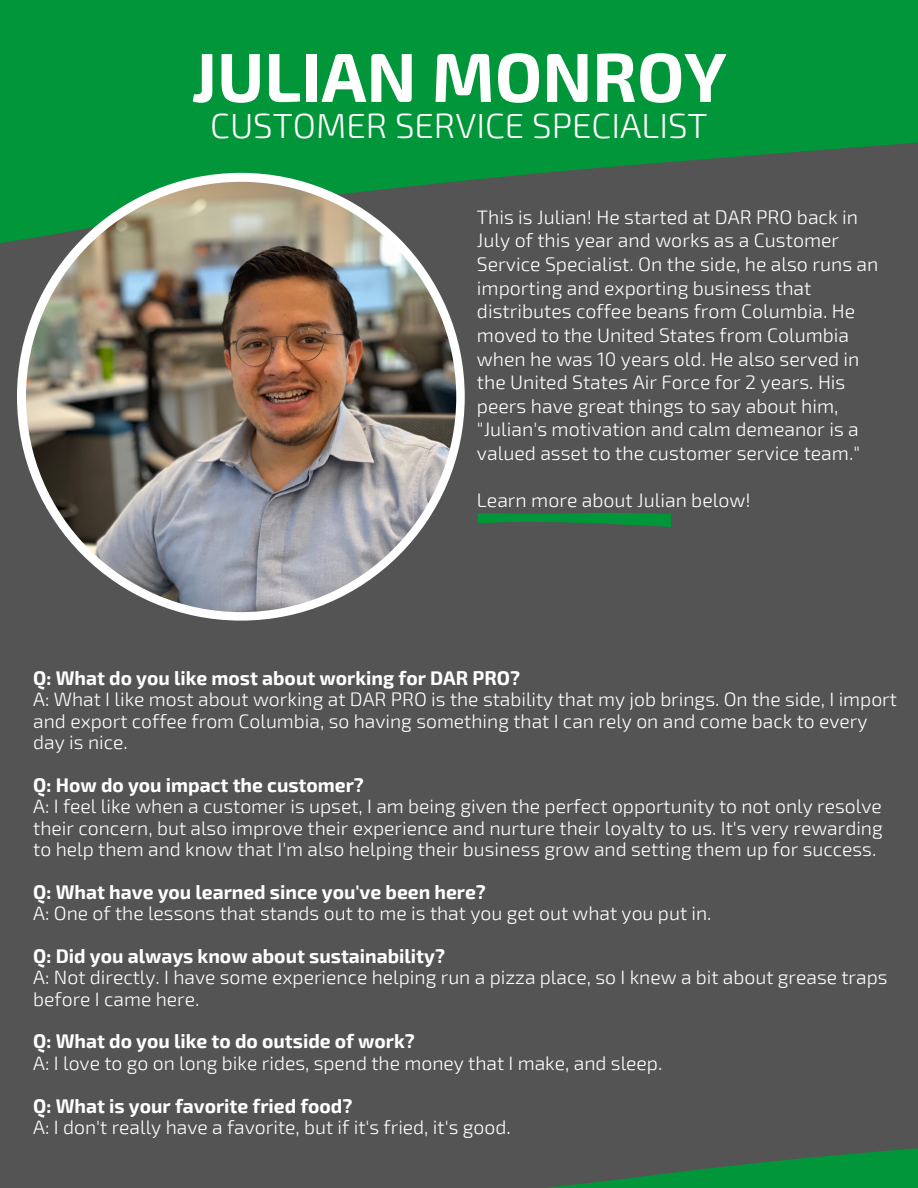
<style>
.page{position:relative;width:918px;height:1188px;background:#545454}
.page>*{position:absolute;margin:0;border:0;box-sizing:border-box;transform-origin:0 0}
.t1{font:700 69.3px "Exo 2";color:#fff}
.t2{font:300 34.8px "Exo 2";color:#fff}
.t3{font:300 19.5px/23.7px "Exo 2";color:#fff}
.t4{font:300 19.35px/21.3px "Exo 2";color:#fff}
.t5{font:700 19.35px "Exo 2";color:#fff}
</style>
<div class="page">
<div style="left:0;top:0;width:918px;height:62px;background:#009639"></div>
<svg style="left:0;top:62px;width:918px;height:206px;fill:#009639"></svg>
<svg style="left:544px;top:1148px;width:374px;height:40px;fill:#009639"></svg>
<svg style="left:478px;top:512px;width:193px;height:15px"></svg>
<div style="left:17px;top:173px;width:448px;height:448px;background:#fff;border-radius:50%"></div>
<img style="left:26px;top:182px;width:430px;height:430px;border-radius:50%">
<p class="t1" style="left:191px;top:32px;width:537px">JULIAN MONROY</p>
<p class="t2" style="left:210px;top:103px;width:499px">CUSTOMER SERVICE SPECIALIST</p>
<p class="t3" style="left:477px;top:204px;width:403px">This is Julian! He started at DAR PRO back in July of this year and works as a Customer Service Specialist. On the side, he also runs an importing and exporting business that distributes coffee beans from Columbia. He moved to the United States from Columbia when he was 10 years old. He also served in the United States Air Force for 2 years. His peers have great things to say about him, "Julian's motivation and calm demeanor is a valued asset to the customer service team."</p>
<p class="t3" style="left:477px;top:488px;width:275px">Learn more about Julian below!</p>
<p class="t5" style="left:33px;top:666px;width:488px">Q: What do you like most about working for DAR PRO?</p>
<p class="t4" style="left:33px;top:688px;width:865px">A: What I like most about working at DAR PRO is the stability that my job brings. On the side, I import and export coffee from Columbia, so having something that I can rely on and come back to every day is nice.</p>
<p class="t5" style="left:33px;top:772px;width:332px">Q: How do you impact the customer?</p>
<p class="t4" style="left:33px;top:795px;width:851px;text-align:justify">A: I feel like when a customer is upset, I am being given the perfect opportunity to not only resolve their concern, but also improve their experience and nurture their loyalty to us. It's very rewarding to help them and know that I'm also helping their business grow and setting them up for success.</p>
<p class="t5" style="left:33px;top:879px;width:454px">Q: What have you learned since you've been here?</p>
<p class="t4" style="left:33px;top:902px;width:680px">A: One of the lessons that stands out to me is that you get out what you put in.</p>
<p class="t5" style="left:33px;top:943px;width:413px">Q: Did you always know about sustainability?</p>
<p class="t4" style="left:33px;top:966px;width:856px">A: Not directly. I have some experience helping run a pizza place, so I knew a bit about grease traps before I came here.</p>
<p class="t5" style="left:33px;top:1029px;width:383px">Q: What do you like to do outside of work?</p>
<p class="t4" style="left:33px;top:1052px;width:630px">A: I love to go on long bike rides, spend the money that I make, and sleep.</p>
<p class="t5" style="left:33px;top:1093px;width:321px">Q: What is your favorite fried food?</p>
<p class="t4" style="left:33px;top:1116px;width:479px">A: I don't really have a favorite, but if it's fried, it's good.</p>
</div>
